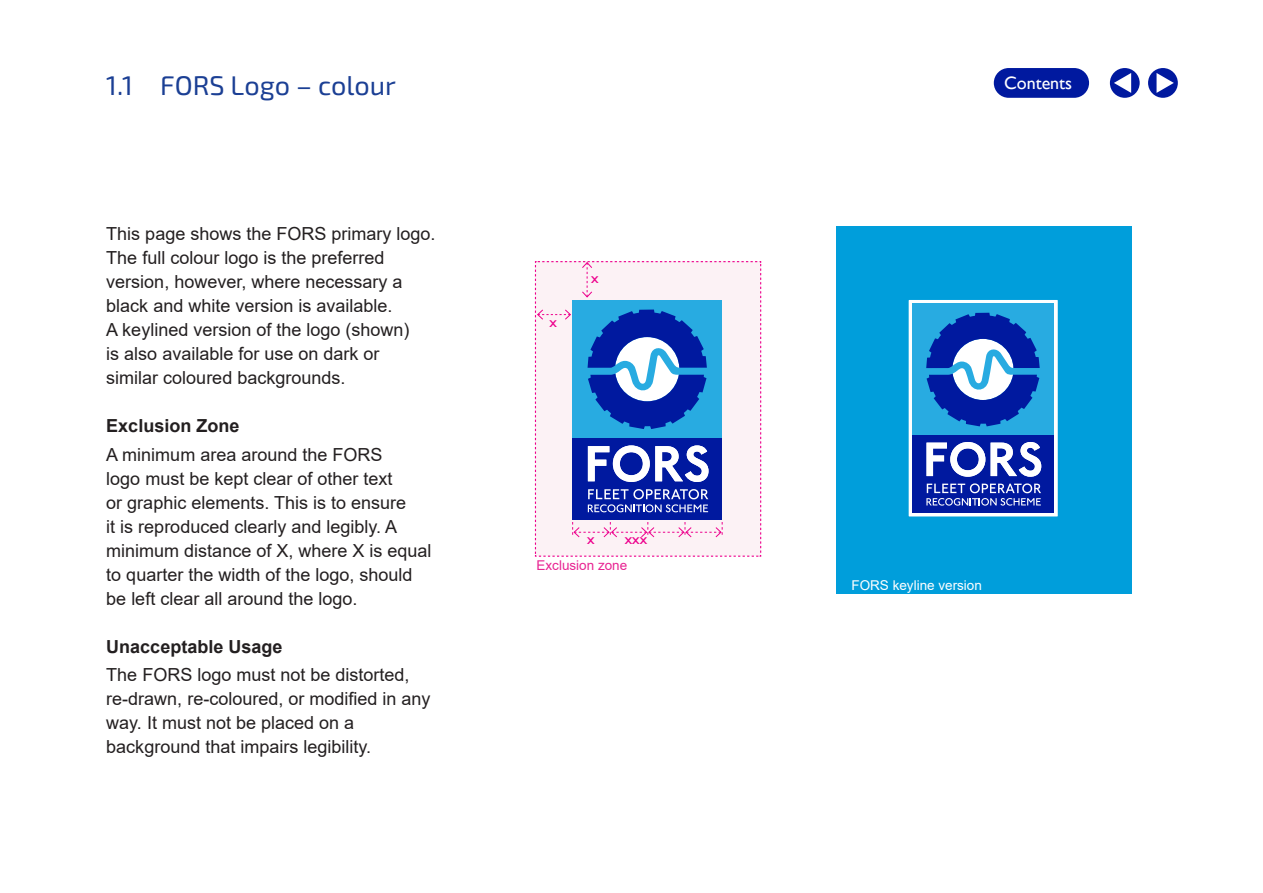
<style>
.page{position:relative;width:1263px;height:893px;background:#fff}
.page>*{position:absolute;margin:0;border:0;box-sizing:border-box;transform-origin:0 0}
.t1{font:27px "Exo 2.0";color:#1b3f94}
.t2{font:18px/24px "Arial";color:#231f20}
.t3{font:700 18px "Arial";color:#231f20}
.t4{font:18px "Gill Sans";color:#fff}
.t5{font:15px "Gill Sans";color:#ed008c}
.t6{font:13.5px "Arial";color:#fff}
.t7{font:13.5px "Arial";color:#e82492}
</style>
<div class="page">
<div style="left:836px;top:227px;width:295px;height:367px;background:#009edb"></div>
<div style="left:909px;top:300px;width:149px;height:216px;background:#fff"></div>
<div style="left:912px;top:304px;width:142px;height:131px;background:#28abe1"></div>
<svg style="left:926px;top:313px;width:114px;height:113px"></svg>
<div style="left:912px;top:435px;width:142px;height:78px;background:#00199f"></div>
<svg style="left:926px;top:442px;width:115px;height:35px"></svg>
<svg style="left:926px;top:483px;width:115px;height:23px"></svg>
<svg style="left:535px;top:261px;width:226px;height:296px"></svg>
<div style="left:994px;top:68px;width:95px;height:30px;background:#00199f;border-radius:15px"></div>
<svg style="left:1110px;top:68px;width:30px;height:30px"></svg>
<svg style="left:1148px;top:68px;width:30px;height:30px"></svg>
<p class="t1" style="left:106px;top:70px;width:291px">1.1 FORS Logo – colour</p>
<p class="t2" style="left:106px;top:222px;width:331px">This page shows the FORS primary logo.</p>
<p class="t2" style="left:106px;top:246px;width:298px">The full colour logo is the preferred version, however, where necessary a black and white version is available.</p>
<p class="t2" style="left:106px;top:318px;width:305px">A keylined version of the logo (shown)</p>
<p class="t2" style="left:106px;top:342px;width:275px">is also available for use on dark or similar coloured backgrounds.</p>
<p class="t3" style="left:106px;top:413px;width:135px">Exclusion Zone</p>
<p class="t2" style="left:106px;top:442px;width:327px">A minimum area around the FORS<br>logo must be kept clear of other text<br>or graphic elements. This is to ensure<br>it is reproduced clearly and legibly. A minimum distance of X, where X is equal to quarter the width of the logo, should be left clear all around the logo.</p>
<p class="t3" style="left:106px;top:633px;width:178px">Unacceptable Usage</p>
<p class="t2" style="left:106px;top:662px;width:305px">The FORS logo must not be distorted,</p>
<p class="t2" style="left:106px;top:686px;width:326px">re-drawn, re-coloured, or modified in any</p>
<p class="t2" style="left:106px;top:710px;width:266px">way. It must not be placed on a background that impairs legibility.</p>
<p class="t5" style="left:550px;top:313px;width:9px">x</p>
<p class="t5" style="left:591px;top:270px;width:9px">x</p>
<p class="t5" style="left:587px;top:530px;width:9px">x</p>
<p class="t5" style="left:625px;top:530px;width:24px">xxx</p>
<p class="t7" style="left:536px;top:556px;width:92px">Exclusion zone</p>
<p class="t4" style="left:1004px;top:72px;width:70px">Contents</p>
<p class="t6" style="left:851px;top:576px;width:132px">FORS keyline version</p>
</div>
